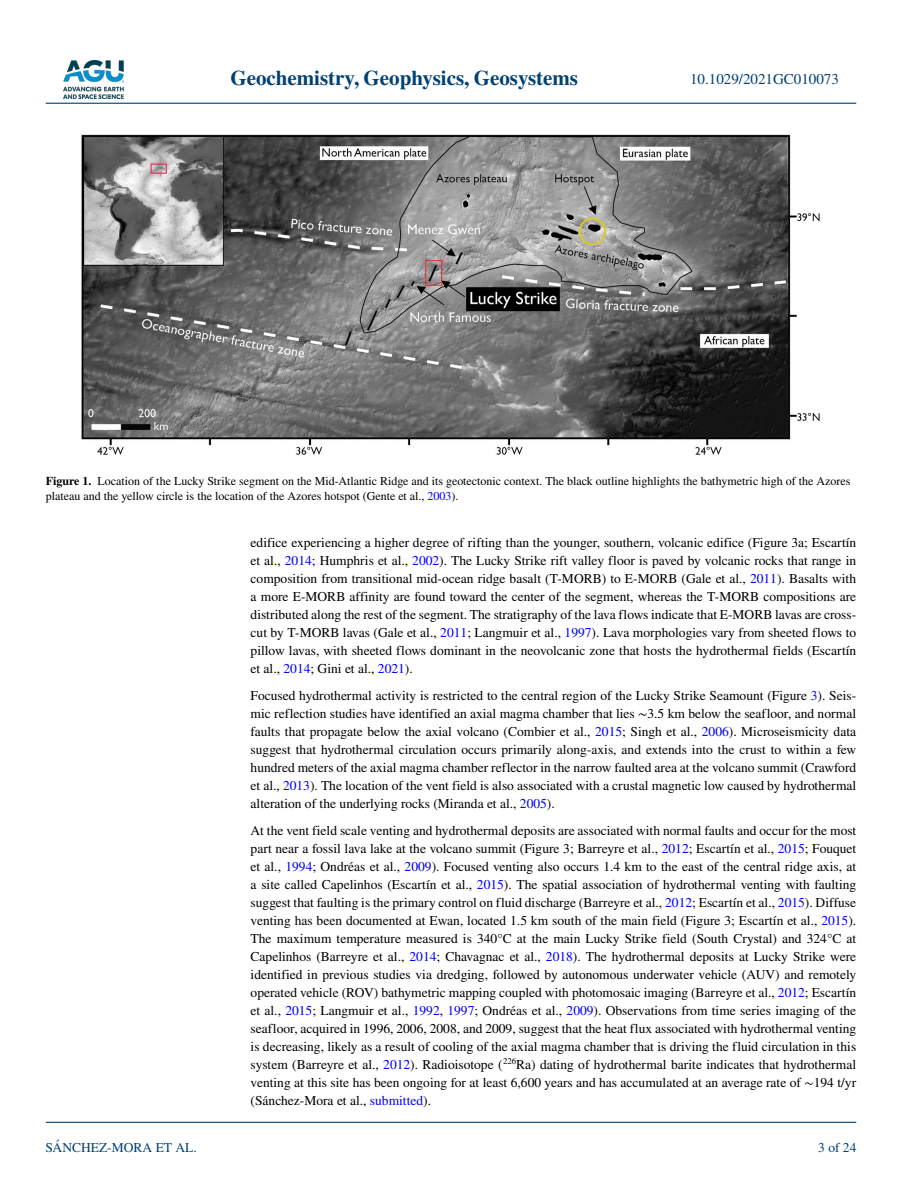
<style>
.page{position:relative;width:902px;height:1183px;background:#fff}
.page>*{position:absolute;margin:0;border:0;box-sizing:border-box;transform-origin:0 0}
.t1{font:700 21px "STIX";color:#004174}
.t2{font:15px "STIX";color:#004174}
.t3{font:13.5px/18px "STIX";color:#000;text-align:justify}
.t4{font:13.5px "STIX";color:#004174}
.t5{font:12px/15px "STIX";color:#000}
.s1{font-weight:700}
.s2{color:#00f}
</style>
<div class="page">
<img style="left:63px;top:60px;width:60px;height:39px">
<hr style="left:46px;top:103px;width:810px;height:1px;background:#004174">
<hr style="left:46px;top:1121px;width:810px;height:1px;background:#004174">
<img style="left:81px;top:134px;width:739px;height:321px">
<h1 class="t1" style="left:230px;top:66px;width:349px">Geochemistry, Geophysics, Geosystems</h1>
<p class="t2" style="left:690px;top:69px;width:150px">10.1029/2021GC010073</p>
<p class="t5" style="left:46px;top:474px;width:806px"><span class="s1">Figure 1.</span> Location of the Lucky Strike segment on the Mid-Atlantic Ridge and its geotectonic context. The black outline highlights the bathymetric high of the Azores plateau and the yellow circle is the location of the Azores hotspot (Gente et al., <span class="s2">2003</span>).</p>
<p class="t4" style="left:45px;top:1138px;width:153px">SÁNCHEZ-MORA ET AL.</p>
<p class="t3" style="left:250px;top:533px;width:607px">edifice experiencing a higher degree of rifting than the younger, southern, volcanic edifice (Figure 3a; Escartín et al., <span class="s2">2014</span>; Humphris et al., <span class="s2">2002</span>). The Lucky Strike rift valley floor is paved by volcanic rocks that range in composition from transitional mid-ocean ridge basalt (T-MORB) to E-MORB (Gale et al., <span class="s2">2011</span>). Basalts with a more E-MORB affinity are found toward the center of the segment, whereas the T-MORB compositions are distributed along the rest of the segment. The stratigraphy of the lava flows indicate that E-MORB lavas are cross&shy;cut by T-MORB lavas (Gale et al., <span class="s2">2011</span>; Langmuir et al., <span class="s2">1997</span>). Lava morphologies vary from sheeted flows to pillow lavas, with sheeted flows dominant in the neovolcanic zone that hosts the hydrothermal fields (Escartín et al., <span class="s2">2014</span>; Gini et al., <span class="s2">2021</span>).</p>
<p class="t3" style="left:250px;top:686px;width:607px">Focused hydrothermal activity is restricted to the central region of the Lucky Strike Seamount (Figure <span class="s2">3</span>). Seis&shy;mic reflection studies have identified an axial magma chamber that lies ∼3.5 km below the seafloor, and normal faults that propagate below the axial volcano (Combier et al., <span class="s2">2015</span>; Singh et al., <span class="s2">2006</span>). Microseismicity data suggest that hydrothermal circulation occurs primarily along-axis, and extends into the crust to within a few hundred meters of the axial magma chamber reflector in the narrow faulted area at the volcano summit (Crawford et al., <span class="s2">2013</span>). The location of the vent field is also associated with a crustal magnetic low caused by hydrothermal alteration of the underlying rocks (Miranda et al., <span class="s2">2005</span>).</p>
<p class="t3" style="left:250px;top:821px;width:607px">At the vent field scale venting and hydrothermal deposits are associated with normal faults and occur for the most part near a fossil lava lake at the volcano summit (Figure 3; Barreyre et al., <span class="s2">2012</span>; Escartín et al., <span class="s2">2015</span>; Fouquet et al., <span class="s2">1994</span>; Ondréas et al., <span class="s2">2009</span>). Focused venting also occurs 1.4 km to the east of the central ridge axis, at a site called Capelinhos (Escartín et al., <span class="s2">2015</span>). The spatial association of hydrothermal venting with faulting suggest that faulting is the primary control on fluid discharge (Barreyre et al., <span class="s2">2012</span>; Escartín et al., <span class="s2">2015</span>). Diffuse venting has been documented at Ewan, located 1.5 km south of the main field (Figure 3; Escartín et al., <span class="s2">2015</span>).<br>The maximum temperature measured is 340°C at the main Lucky Strike field (South Crystal) and 324°C at Capelinhos (Barreyre et al., <span class="s2">2014</span>; Chavagnac et al., <span class="s2">2018</span>). The hydrothermal deposits at Lucky Strike were identified in previous studies via dredging, followed by autonomous underwater vehicle (AUV) and remotely operated vehicle (ROV) bathymetric mapping coupled with photomosaic imaging (Barreyre et al., <span class="s2">2012</span>; Escartín et al., <span class="s2">2015</span>; Langmuir et al., <span class="s2">1992</span>, <span class="s2">1997</span>; Ondréas et al., <span class="s2">2009</span>). Observations from time series imaging of the seafloor, acquired in 1996, 2006, 2008, and 2009, suggest that the heat flux associated with hydrothermal venting is decreasing, likely as a result of cooling of the axial magma chamber that is driving the fluid circulation in this system (Barreyre et al., <span class="s2">2012</span>). Radioisotope (<sup>226</sup>Ra) dating of hydrothermal barite indicates that hydrothermal venting at this site has been ongoing for at least 6,600 years and has accumulated at an average rate of ∼194 t/yr (Sánchez-Mora et al., <span class="s2">submitted</span>).</p>
<p class="t4" style="left:818px;top:1138px;width:40px">3 of 24</p>
</div>
